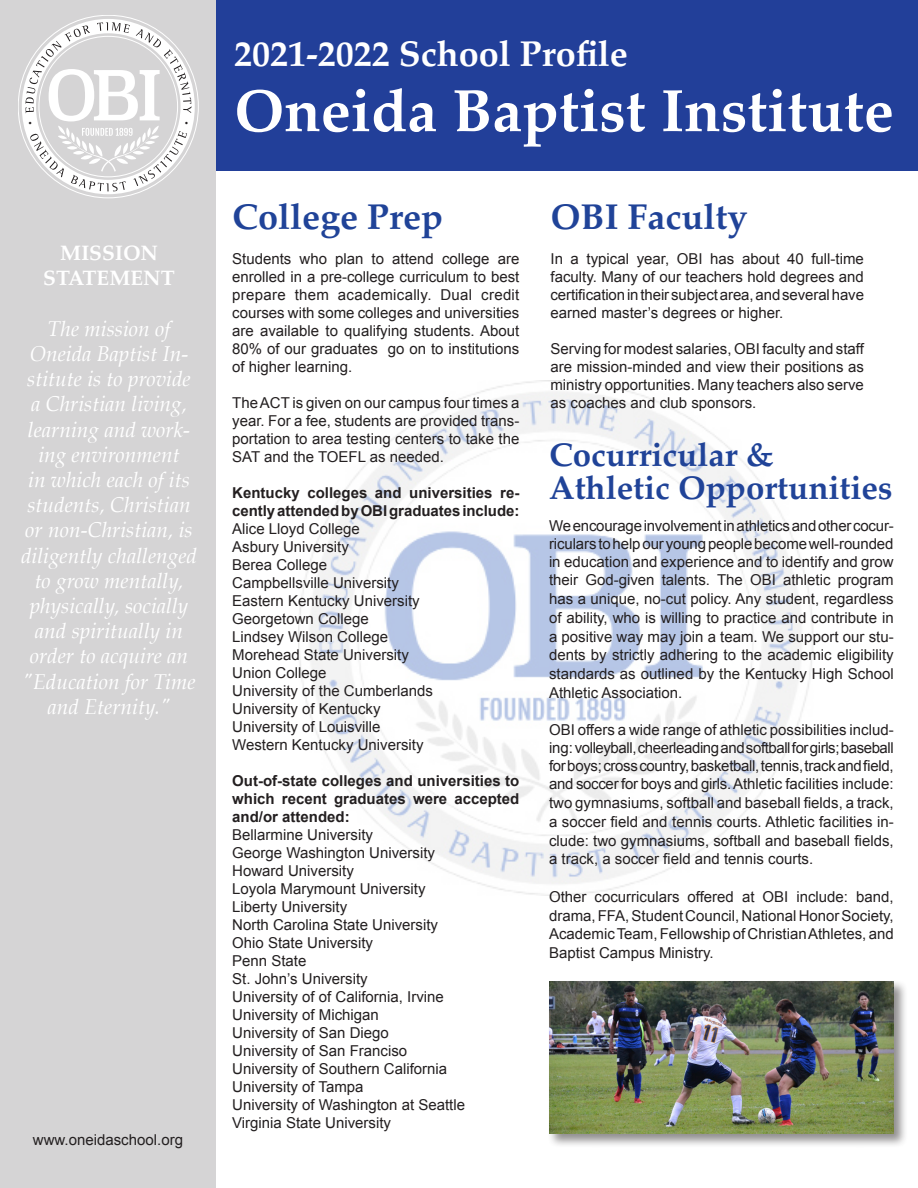
<style>
.page{position:relative;width:918px;height:1188px;background:#fff}
.page>*{position:absolute;margin:0;border:0;box-sizing:border-box;transform-origin:0 0}
.t1{font:700 60px "Palatino";color:#fff}
.t2{font:700 36px "Palatino";color:#fff}
.t3{font:700 36px "Palatino";color:#204398}
.t4{font:700 33px "Palatino";color:#204398}
.t5{font:italic 21px/25.2px "Palatino";color:#fff;text-align:center}
.t6{font:700 21px "Palatino";color:#fff}
.t7{font:15px/18.6px "Arial";color:#231f20;text-align:justify}
.t8{font:700 15px/18px "Arial";color:#231f20}
.t9{font:9px "Minion Pro";color:#231f20}
</style>
<div class="page">
<img style="left:298px;top:381px;width:515px;height:514px">
<div style="left:0;top:0;width:216px;height:1188px;background:#d5d4d5"></div>
<div style="left:216px;top:0;width:702px;height:171px;background:#223f99"></div>
<div style="left:547px;top:979px;width:361px;height:169px;background:#231f20;opacity:.5"></div>
<img style="left:549px;top:981px;width:345px;height:153px">
<svg style="left:25px;top:22px;width:166px;height:169px"></svg>
<p class="t9" style="left:29px;top:116px;width:5px">•</p>
<p class="t9" style="left:185px;top:116px;width:5px">•</p>
<p class="t6" style="left:60px;top:235px;width:99px">MISSION</p>
<p class="t6" style="left:43px;top:260px;width:133px">STATEMENT</p>
<p class="t5" style="left:21px;top:316px;width:178px">The mission of<br>Oneida Baptist In&shy;stitute is to provide a Christian living, learning and work&shy;ing environment<br>in which each of its students, Christian or non-Christian, is diligently challenged to grow mentally, physically, socially and spiritually in order to acquire an "Education for Time and Eternity."</p>
<p class="t7" style="left:33px;top:1131px;width:152px">www.oneidaschool.org</p>
<p class="t2" style="left:234px;top:23px;width:395px">2021-2022 School Profile</p>
<p class="t1" style="left:234px;top:60px;width:661px">Oneida Baptist Institute</p>
<p class="t3" style="left:232px;top:186px;width:212px">College Prep</p>
<p class="t7" style="left:232px;top:250px;width:289px;line-height:18px">Students who plan to attend college are enrolled in a pre-college curriculum to best prepare them academically. Dual credit courses with some colleges and universities are available to qualifying students. About 80% of our graduates go on to institutions of higher learning.</p>
<p class="t7" style="left:232px;top:394px;width:289px;line-height:18px">The ACT is given on our campus four times a year. For a fee, students are provided trans&shy;portation to area testing centers to take the SAT and the TOEFL as needed.</p>
<p class="t8" style="left:232px;top:485px;width:289px">Kentucky colleges and universities re&shy;cently attended by OBI graduates include:</p>
<p class="t7" style="left:232px;top:520px;width:129px">Alice Lloyd College</p>
<p class="t7" style="left:232px;top:538px;width:118px">Asbury University</p>
<p class="t7" style="left:232px;top:556px;width:97px">Berea College</p>
<p class="t7" style="left:232px;top:574px;width:168px">Campbellsville University</p>
<p class="t7" style="left:232px;top:592px;width:189px">Eastern Kentucky University</p>
<p class="t7" style="left:232px;top:610px;width:138px">Georgetown College</p>
<p class="t7" style="left:232px;top:628px;width:157px">Lindsey Wilson College</p>
<p class="t7" style="left:232px;top:646px;width:178px">Morehead State University</p>
<p class="t7" style="left:232px;top:664px;width:96px">Union College</p>
<p class="t7" style="left:232px;top:682px;width:202px">University of the Cumberlands</p>
<p class="t7" style="left:232px;top:700px;width:150px">University of Kentucky</p>
<p class="t7" style="left:232px;top:718px;width:150px">University of Louisville</p>
<p class="t7" style="left:232px;top:736px;width:193px">Western Kentucky University</p>
<p class="t8" style="left:232px;top:773px;width:289px;text-align:justify">Out-of-state colleges and universities to which recent graduates were accepted and/or attended:</p>
<p class="t7" style="left:232px;top:826px;width:142px">Bellarmine University</p>
<p class="t7" style="left:232px;top:844px;width:204px">George Washington University</p>
<p class="t7" style="left:232px;top:862px;width:123px">Howard University</p>
<p class="t7" style="left:232px;top:880px;width:195px">Loyola Marymount University</p>
<p class="t7" style="left:232px;top:898px;width:117px">Liberty University</p>
<p class="t7" style="left:232px;top:916px;width:207px">North Carolina State University</p>
<p class="t7" style="left:232px;top:934px;width:142px">Ohio State University</p>
<p class="t7" style="left:232px;top:952px;width:76px">Penn State</p>
<p class="t7" style="left:232px;top:970px;width:137px">St. John’s University</p>
<p class="t7" style="left:232px;top:988px;width:213px">University of of California, Irvine</p>
<p class="t7" style="left:232px;top:1006px;width:148px">University of Michigan</p>
<p class="t7" style="left:232px;top:1024px;width:158px">University of San Diego</p>
<p class="t7" style="left:232px;top:1042px;width:177px">University of San Franciso</p>
<p class="t7" style="left:232px;top:1060px;width:217px">University of Southern California</p>
<p class="t7" style="left:232px;top:1078px;width:133px">University of Tampa</p>
<p class="t7" style="left:232px;top:1096px;width:234px">University of Washington at Seattle</p>
<p class="t7" style="left:232px;top:1114px;width:160px">Virginia State University</p>
<p class="t3" style="left:550px;top:186px;width:198px">OBI Faculty</p>
<p class="t7" style="left:550px;top:250px;width:315px;line-height:18px">In a typical year, OBI has about 40 full-time faculty. Many of our teachers hold degrees and certification in their subject area, and several have earned master’s degrees or higher.</p>
<p class="t7" style="left:550px;top:340px;width:315px;line-height:18px">Serving for modest salaries, OBI faculty and staff are mission-minded and view their positions as ministry opportunities. Many teachers also serve as coaches and club sponsors.</p>
<p class="t4" style="left:549px;top:427px;width:226px">Cocurricular &amp;</p>
<p class="t4" style="left:549px;top:460px;width:345px">Athletic Opportunities</p>
<p class="t7" style="left:549px;top:516px;width:346px">We encourage involvement in athletics and other cocur&shy;riculars to help our young people become well-rounded in education and experience and to identify and grow their God-given talents. The OBI athletic program has a unique, no-cut policy. Any student, regardless of ability, who is willing to practice and contribute in a positive way may join a team. We support our stu&shy;dents by strictly adhering to the academic eligibility standards as outlined by the Kentucky High School Athletic Association.</p>
<p class="t7" style="left:549px;top:720px;width:346px">OBI offers a wide range of athletic possibilities includ&shy;ing: volleyball, cheerleading and softball for girls; baseball for boys; cross country, basketball, tennis, track and field, and soccer for boys and girls. Athletic facilities include: two gymnasiums, softball and baseball fields, a track, a soccer field and tennis courts. Athletic facilities in&shy;clude: two gymnasiums, softball and baseball fields, a track, a soccer field and tennis courts.</p>
<p class="t7" style="left:549px;top:887px;width:346px">Other cocurriculars offered at OBI include: band, drama, FFA, Student Council, National Honor Society, Academic Team, Fellowship of Christian Athletes, and Baptist Campus Ministry.</p>
</div>
